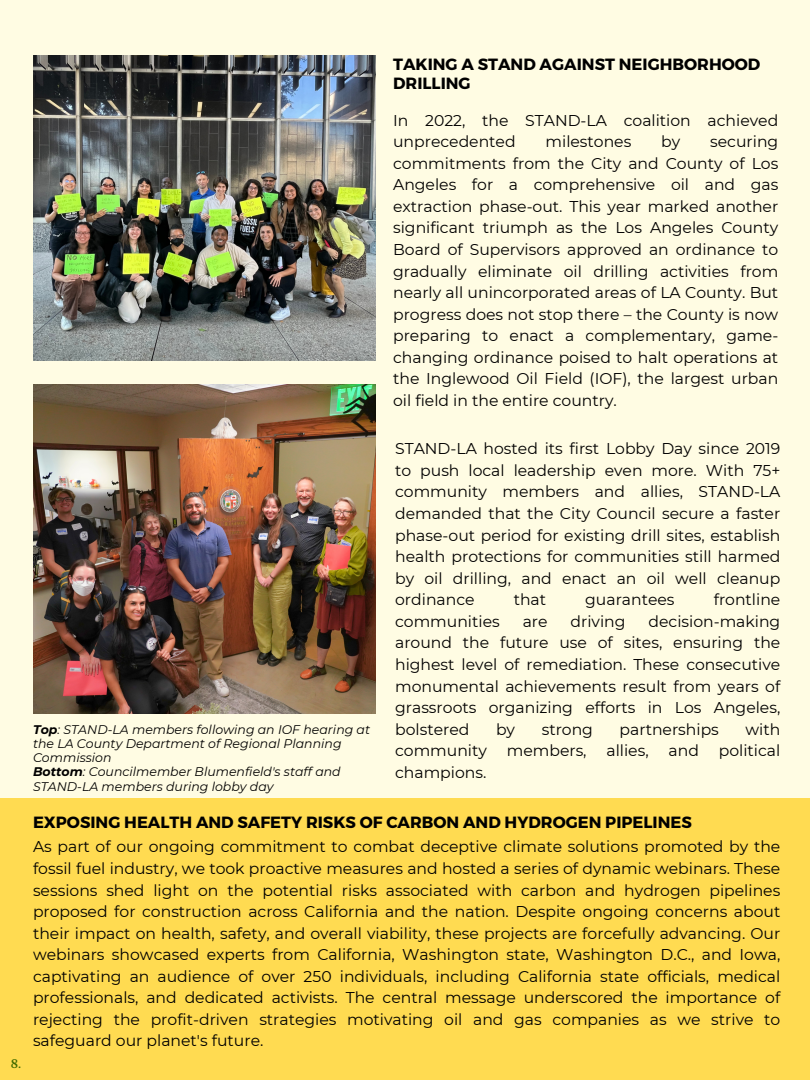
<style>
.page{position:relative;width:810px;height:1080px;background:#fffce3}
.page>*{position:absolute;margin:0;border:0;box-sizing:border-box;transform-origin:0 0}
.t1{font:700 16.25px/18.8px "Montserrat";color:#000}
.t2{font:15.62px/21.5px "Montserrat";color:#000;text-align:justify}
.t3{font:italic 12.5px/14px "Montserrat";color:#000}
.t4{font:12.5px "Roca Two";color:#426b00}
.s1{font-weight:700}
</style>
<div class="page">
<img style="left:33px;top:55px;width:342px;height:306px">
<img style="left:33px;top:385px;width:342px;height:329px">
<div style="left:0;top:798px;width:810px;height:282px;background:#ffdb51"></div>
<p class="t4" style="left:11px;top:1057px;width:12px">8.</p>
<p class="t3" style="left:33px;top:723px;width:339px"><span class="s1">Top</span>: STAND-LA members following an IOF hearing at the LA County Department of Regional Planning<br>Commission</p>
<p class="t3" style="left:33px;top:765px;width:309px"><span class="s1">Bottom</span>: Councilmember Blumenfield's staff and<br>STAND-LA members during lobby day</p>
<p class="t1" style="left:393px;top:54px;width:369px">TAKING A STAND AGAINST NEIGHBORHOOD<br>DRILLING</p>
<p class="t2" style="left:393px;top:109px;width:387px">In 2022, the STAND-LA coalition achieved unprecedented</p>
<p class="t2" style="left:393px;top:131px;width:387px;text-indent:317px">securing commitments from the City and County of Los Angeles for a comprehensive oil and gas extraction phase-out. This year marked another significant triumph as the Los Angeles County Board of Supervisors approved an ordinance to gradually eliminate oil drilling activities from nearly all unincorporated areas of LA County. But progress does not stop there – the County is now preparing to enact a complementary, game&shy;changing ordinance poised to halt operations at the Inglewood Oil Field (IOF), the largest urban oil field in the entire country.</p>
<p class="t2" style="left:395px;top:438px;width:387px">STAND-LA hosted its first Lobby Day since 2019 to push local leadership even more. With 75+ community members and allies, STAND-LA demanded that the City Council secure a faster phase-out period for existing drill sites, establish health protections for communities still harmed by oil drilling, and enact an oil well cleanup ordinance</p>
<p class="t2" style="left:546px;top:131px;width:87px">milestones</p>
<p class="t2" style="left:661px;top:131px;width:21px">by</p>
<p class="t2" style="left:514px;top:589px;width:34px">that</p>
<p class="t2" style="left:585px;top:589px;width:91px">guarantees</p>
<p class="t2" style="left:714px;top:589px;width:68px">frontline</p>
<p class="t2" style="left:395px;top:610px;width:106px">communities</p>
<p class="t2" style="left:523px;top:610px;width:26px">are</p>
<p class="t2" style="left:571px;top:610px;width:56px">driving</p>
<p class="t2" style="left:395px;top:610px;width:387px;text-indent:253px">decision-making around the future use of sites, ensuring the highest level of remediation. These consecutive monumental achievements result from years of grassroots organizing efforts in Los Angeles, bolstered</p>
<p class="t2" style="left:496px;top:718px;width:21px">by</p>
<p class="t2" style="left:542px;top:718px;width:53px">strong</p>
<p class="t2" style="left:620px;top:718px;width:101px">partnerships</p>
<p class="t2" style="left:746px;top:718px;width:36px">with</p>
<p class="t2" style="left:395px;top:740px;width:93px">community</p>
<p class="t2" style="left:507px;top:740px;width:81px">members,</p>
<p class="t2" style="left:607px;top:740px;width:44px">allies,</p>
<p class="t2" style="left:669px;top:740px;width:32px">and</p>
<p class="t2" style="left:719px;top:740px;width:63px">political</p>
<p class="t2" style="left:395px;top:761px;width:93px">champions.</p>
<p class="t1" style="left:33px;top:812px;width:660px">EXPOSING HEALTH AND SAFETY RISKS OF CARBON AND HYDROGEN PIPELINES</p>
<p class="t2" style="left:33px;top:836px;width:749px">As part of our ongoing commitment to combat deceptive climate solutions promoted by the fossil fuel industry, we took proactive measures and hosted a series of dynamic webinars. These sessions shed light on the potential risks associated with carbon and hydrogen pipelines proposed for construction across California and the nation. Despite ongoing concerns about their impact on health, safety, and overall viability, these projects are forcefully advancing. Our webinars showcased experts from California, Washington state, Washington D.C., and Iowa, captivating an audience of over 250 individuals, including California state officials, medical professionals, and dedicated activists. The central message underscored the importance of rejecting the profit-driven strategies motivating oil and gas companies as we strive to safeguard our planet's future.</p>
</div>
